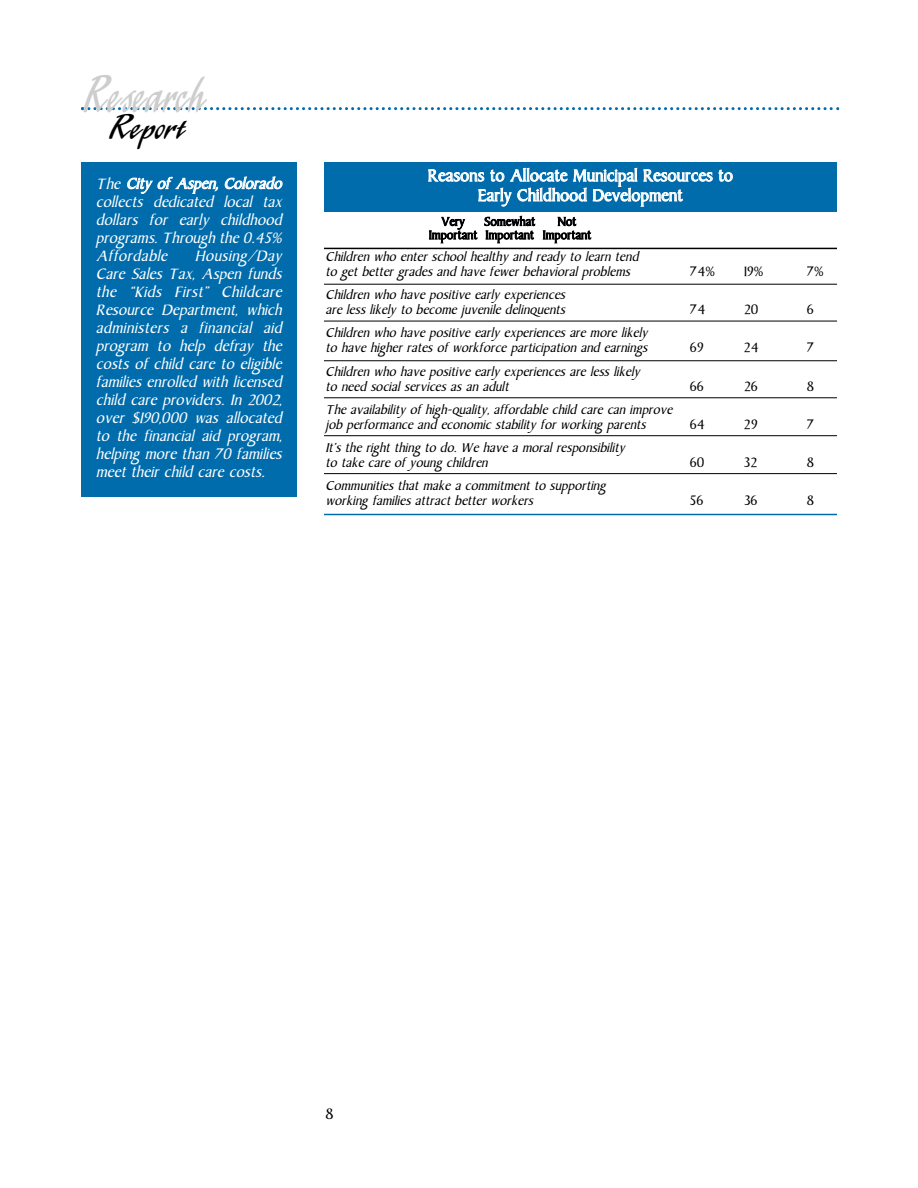
<style>
.page{position:relative;width:918px;height:1188px;background:#fff}
.page>*{position:absolute;margin:0;border:0;box-sizing:border-box;transform-origin:0 0}
.t1{font:54px "Laser ICG";letter-spacing:-.05em;color:#cdcdcd;scale:.6 1}
.t2{font:36px "Laser ICG";letter-spacing:-.04em;color:#000;scale:.8 1}
.t3{font:16.5px/19.8px "Baker Signet";color:#fff;text-align:center}
.t4{font:italic 15px/18px "Baker Signet";color:#fff;text-align:justify}
.t5{font:15px "Baker Signet";color:#000}
.t6{font:13.5px "Baker Signet";color:#000}
.t7{font:italic 12.75px/15px "Baker Signet";color:#000}
.t8{font:12px/13.5px "Baker Signet";letter-spacing:-.005em;color:#000;text-align:center}
</style>
<div class="page">
<svg style="left:81px;top:107px;width:758px;height:3px"></svg>
<div style="left:324px;top:162px;width:513px;height:50px;background:#006cac"></div>
<hr style="left:324px;top:248px;width:513px;height:1px;background:#000">
<hr style="left:324px;top:284px;width:513px;height:1px;background:#000">
<hr style="left:324px;top:321px;width:513px;height:1px;background:#000">
<hr style="left:324px;top:360px;width:513px;height:1px;background:#000">
<hr style="left:324px;top:397px;width:513px;height:1px;background:#000">
<hr style="left:324px;top:435px;width:513px;height:1px;background:#000">
<hr style="left:324px;top:473px;width:513px;height:1px;background:#000">
<hr style="left:324px;top:514px;width:513px;height:1px;background:#006cac">
<div style="left:81px;top:162px;width:216px;height:335px;background:#006cac"></div>
<h1 class="t1" style="left:82px;top:76px;width:206px">Research</h1>
<h2 class="t2" style="left:108px;top:114px;width:97px">Report</h2>
<p class="t4" style="left:96px;top:176px;width:191px">The City of Aspen, Colorado collects dedicated local tax dollars for early childhood programs. Through the 0.45% Affordable</p>
<p class="t4" style="left:96px;top:249px;width:191px;text-align:left;text-indent:99px">Housing/Day<br>Care Sales Tax, Aspen funds the “Kids First” Childcare<br>Resource Department, which administers a financial aid program to help defray the costs of child care to eligible families enrolled with licensed child care providers. In 2002, over $190,000 was allocated to the financial aid program, helping more than 70 families meet their child care costs.</p>
<p class="t3" style="left:428px;top:168px;width:307px">Reasons to Allocate Municipal Resources to<br>Early Childhood Development</p>
<p class="t8" style="left:429px;top:216px;width:50px">Very<br>Important</p>
<p class="t8" style="left:484px;top:216px;width:52px;text-align:left">Somewhat<br>Important</p>
<p class="t8" style="left:543px;top:216px;width:50px">Not<br>Important</p>
<p class="t7" style="left:325px;top:251px;width:317px">Children who enter school healthy and ready to learn tend to get better grades and have fewer behavioral problems</p>
<p class="t7" style="left:325px;top:289px;width:244px">Children who have positive early experiences are less likely to become juvenile delinquents</p>
<p class="t7" style="left:325px;top:327px;width:326px">Children who have positive early experiences are more likely to have higher rates of workforce participation and earnings</p>
<p class="t7" style="left:325px;top:365px;width:316px">Children who have positive early experiences are less likely to need social services as an adult</p>
<p class="t7" style="left:325px;top:403px;width:351px">The availability of high-quality, affordable child care can improve job performance and economic stability for working parents</p>
<p class="t7" style="left:325px;top:442px;width:301px">It’s the right thing to do. We have a moral responsibility to take care of young children</p>
<p class="t7" style="left:325px;top:480px;width:282px">Communities that make a commitment to supporting working families attract better workers</p>
<p class="t6" style="left:690px;top:267px;width:27px">74%</p>
<p class="t6" style="left:744px;top:267px;width:21px">19%</p>
<p class="t6" style="left:807px;top:267px;width:18px">7%</p>
<p class="t6" style="left:690px;top:305px;width:17px">74</p>
<p class="t6" style="left:744px;top:305px;width:16px">20</p>
<p class="t6" style="left:807px;top:305px;width:8px">6</p>
<p class="t6" style="left:690px;top:343px;width:15px">69</p>
<p class="t6" style="left:744px;top:343px;width:16px">24</p>
<p class="t6" style="left:807px;top:343px;width:9px">7</p>
<p class="t6" style="left:690px;top:381px;width:15px">66</p>
<p class="t6" style="left:744px;top:381px;width:15px">26</p>
<p class="t6" style="left:807px;top:381px;width:9px">8</p>
<p class="t6" style="left:690px;top:419px;width:17px">64</p>
<p class="t6" style="left:744px;top:419px;width:15px">29</p>
<p class="t6" style="left:807px;top:419px;width:9px">7</p>
<p class="t6" style="left:690px;top:457px;width:16px">60</p>
<p class="t6" style="left:744px;top:457px;width:15px">32</p>
<p class="t6" style="left:807px;top:457px;width:9px">8</p>
<p class="t6" style="left:690px;top:495px;width:15px">56</p>
<p class="t6" style="left:744px;top:495px;width:15px">36</p>
<p class="t6" style="left:807px;top:495px;width:9px">8</p>
<p class="t5" style="left:325px;top:1108px;width:10px">8</p>
</div>
